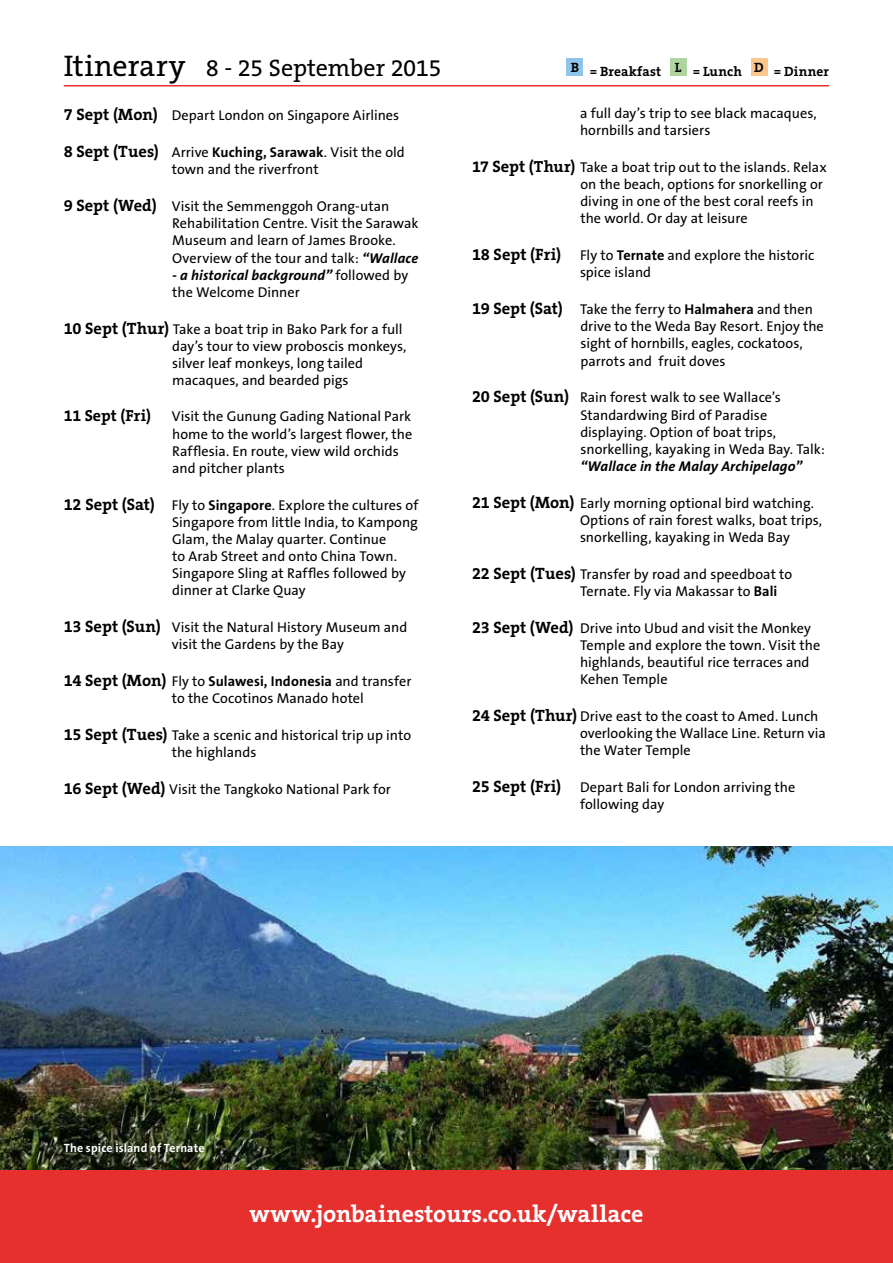
<style>
.page{position:relative;width:893px;height:1263px;background:#fff}
.page>*{position:absolute;margin:0;border:0;box-sizing:border-box;transform-origin:0 0}
.t1{font:700 24px "The Serif B7";color:#fff}
.t2{font:24px "The Serif B5 Plain";letter-spacing:-.01em;color:#000}
.t3{font:700 16.2px "The Serif B7";letter-spacing:.005em;color:#000}
.t4{font:14.25px/17.1px "The Sans B5 Plain";color:#000}
.t5{font:italic 700 14.25px "The Sans B7";letter-spacing:.01em;color:#000}
.t6{font:700 14.25px "The Sans B7";letter-spacing:.005em;color:#000}
.t7{font:700 13.5px "The Serif B7";letter-spacing:.01em;color:#000}
.t8{font:700 12px "The Sans B7";letter-spacing:.015em;color:#fff}
.s1{font-size:30px}
.s2{font-family:"The Serif B7";font-weight:700;font-size:16.2px}
.s3{font-family:"The Serif B7";font-weight:700;font-size:16.5px}
.s4{font-family:"The Sans B7";font-weight:700}
.s5{font-family:"The Sans B7";font-weight:700;font-style:italic}
.s6{font-family:"The Sans B5 Plain";font-weight:400;font-style:normal}
.s7{font-family:"The Serif B7";font-size:16.5px}
.s8{font-family:"The Sans B5 Plain";font-weight:400}
</style>
<div class="page">
<img style="left:0;top:846px;width:893px;height:324px">
<div style="left:0;top:1170px;width:893px;height:93px;background:#e6302e"></div>
<div style="left:670px;top:59px;width:16px;height:17px;background:#b0d49f"></div>
<div style="left:566px;top:59px;width:17px;height:17px;background:#8fc4eb"></div>
<div style="left:751px;top:59px;width:16px;height:17px;background:#fbc78e"></div>
<hr style="left:64px;top:85px;width:765px;height:1px;background:#e6302e">
<div style="left:53px;top:1132px;width:162px;height:34px;background:#000;opacity:.75"></div>
<h1 class="t2" style="left:64px;top:56px;width:379px"><span class="s1">Itinerary</span> 8 - 25 September 2015</h1>
<p class="t7" style="left:571px;top:64px;width:260px">B = Breakfast L = Lunch D = Dinner</p>
<p class="t4" style="left:580px;top:105px;width:238px">a full day’s trip to see black macaques, hornbills and tarsiers</p>
<p class="t4" style="left:580px;top:159px;width:248px;text-indent:-108px"><span class="s2">17</span> <span class="s3">Sept</span> <span class="s2">(Thur)</span> Take a boat trip out to the islands. Relax on the beach, options for snorkelling or diving in one of the best coral reefs in the world. Or day at leisure</p>
<p class="t4" style="left:580px;top:248px;width:236px;text-indent:-108px"><span class="s3">18 Sept (Fri)</span> Fly to <span class="s4">Ternate</span> and explore the historic spice island</p>
<p class="t4" style="left:580px;top:302px;width:245px;text-indent:-108px"><span class="s3">19 Sept (Sat)</span> Take the ferry to <span class="s4">Halmahera</span> and then drive to the Weda Bay Resort. Enjoy the sight of hornbills, eagles, cockatoos, parrots and fruit doves</p>
<p class="t4" style="left:580px;top:390px;width:246px;text-indent:-108px"><span class="s3">20 Sept (Sun)</span> Rain forest walk to see Wallace’s Standardwing Bird of Paradise displaying. Option of boat trips, snorkelling, kayaking in Weda Bay. Talk:</p>
<p class="t5" style="left:580px;top:458px;width:223px">“Wallace in the Malay Archipelago”</p>
<p class="t4" style="left:580px;top:495px;width:244px;text-indent:-108px"><span class="s3">21 Sept (Mon)</span> Early morning optional bird watching.<br>Options of rain forest walks, boat trips, snorkelling, kayaking in Weda Bay</p>
<p class="t4" style="left:580px;top:566px;width:214px;text-indent:-108px"><span class="s3">22 Sept (Tues)</span> Transfer by road and speedboat to<br>Ternate. Fly via Makassar to <span class="s4">Bali</span></p>
<p class="t4" style="left:580px;top:620px;width:242px;text-indent:-108px"><span class="s3">23 Sept (Wed)</span> Drive into Ubud and visit the Monkey Temple and explore the town. Visit the highlands, beautiful rice terraces and Kehen Temple</p>
<p class="t4" style="left:580px;top:708px;width:247px;text-indent:-108px"><span class="s3">24 Sept (Thur)</span> Drive east to the coast to Amed. Lunch overlooking the Wallace Line. Return via the Water Temple</p>
<p class="t4" style="left:580px;top:780px;width:217px;text-indent:-108px"><span class="s3">25 Sept (Fri)</span> Depart Bali for London arriving the following day</p>
<p class="t4" style="left:64px;top:108px;width:337px"><span class="s3">7 Sept (Mon)</span> Depart London on Singapore Airlines</p>
<p class="t4" style="left:172px;top:145px;width:235px;text-indent:-108px"><span class="s3">8 Sept (Tues)</span> Arrive <span class="s4">Kuching, Sarawak</span>. Visit the old town and the riverfront</p>
<p class="t4" style="left:172px;top:199px;width:248px;text-indent:-108px"><span class="s3">9 Sept (Wed)</span> Visit the Semmenggoh Orang-utan Rehabilitation Centre. Visit the Sarawak Museum and learn of James Brooke.<br>Overview of the tour and talk: <span class="s5">“Wallace</span></p>
<p class="t5" style="left:172px;top:267px;width:237px">- a historical background” <span class="s6">followed by</span></p>
<p class="t4" style="left:172px;top:284px;width:129px">the Welcome Dinner</p>
<p class="t4" style="left:172px;top:321px;width:236px;text-indent:-108px"><span class="s3">10 Sept (Thur)</span> Take a boat trip in Bako Park for a full day’s tour to view proboscis monkeys, silver leaf monkeys, long tailed macaques, and bearded pigs</p>
<p class="t3" style="left:64px;top:407px;width:89px">11 Sept (Fri)</p>
<p class="t4" style="left:172px;top:409px;width:242px">Visit the Gunung Gading National Park home to the world’s largest flower, the Rafflesia. En route, view wild orchids and pitcher plants</p>
<p class="t4" style="left:172px;top:497px;width:248px;text-indent:-108px"><span class="s3">12 Sept (Sat)</span> Fly to <span class="s4">Singapore</span>. Explore the cultures of Singapore from little India, to Kampong Glam, the Malay quarter. Continue<br>to Arab Street and onto China Town.<br>Singapore Sling at Raffles followed by dinner at Clarke Quay</p>
<p class="t4" style="left:172px;top:619px;width:237px;text-indent:-108px"><span class="s3">13 Sept (Sun)</span> Visit the Natural History Museum and visit the Gardens by the Bay</p>
<p class="t6" style="left:64px;top:674px;width:349px"><span class="s7">14 Sept (Mon)</span> <span class="s8">Fly to</span> Sulawesi, Indonesia <span class="s8">and transfer</span></p>
<p class="t4" style="left:172px;top:691px;width:194px">to the Cocotinos Manado hotel</p>
<p class="t4" style="left:172px;top:727px;width:241px;text-indent:-108px"><span class="s3">15 Sept (Tues)</span> Take a scenic and historical trip up into the highlands</p>
<p class="t4" style="left:64px;top:781px;width:329px"><span class="s3">16 Sept (Wed)</span> Visit the Tangkoko National Park for</p>
<p class="t8" style="left:64px;top:1142px;width:142px">The spice island of Ternate</p>
<h1 class="t1" style="left:249px;top:1201px;width:396px">www.jonbainestours.co.uk/wallace</h1>
</div>
